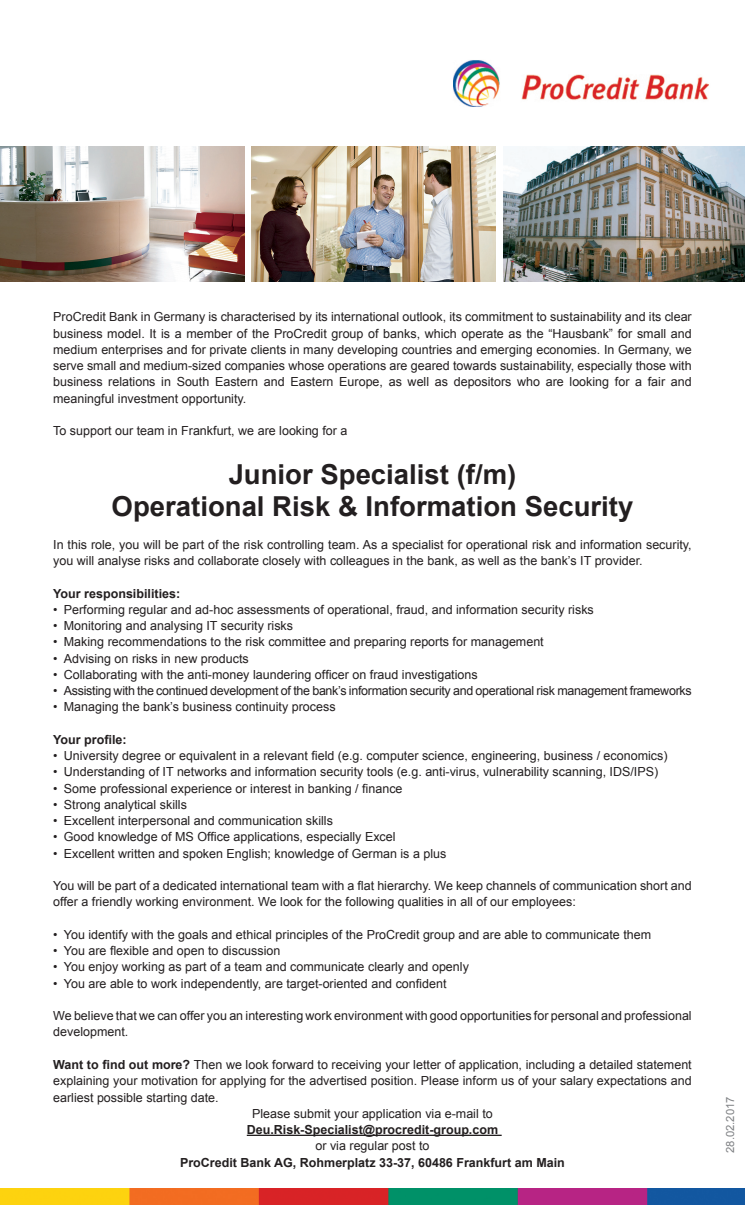
<style>
.page{position:relative;width:745px;height:1205px;background:#fff}
.page>*{position:absolute;margin:0;border:0;box-sizing:border-box;transform-origin:0 0}
.t1{font:700 27.5px/32.5px "Arial";color:#231f20;text-align:center}
.t2{font:12.5px/16.2px "Arial";color:#231f20}
.t3{font:700 12.5px "Arial";color:#231f20}
.t4{font:12.5px "Arial";letter-spacing:-.025em;color:#231f20}
.t5{font:11.25px "Arial";color:#808285}
.s1{font-weight:700}
</style>
<div class="page">
<img style="left:0;top:1188px;width:744px;height:17px">
<img style="left:453px;top:60px;width:256px;height:47px">
<img style="left:1px;top:147px;width:243px;height:134px">
<img style="left:252px;top:147px;width:243px;height:134px">
<img style="left:503px;top:147px;width:241px;height:134px">
<hr style="left:246px;top:1134px;width:255px;height:2px;background:#231f20">
<p class="t2" style="left:53px;top:309px;width:639px;text-align:justify">ProCredit Bank in Germany is characterised by its international outlook, its commitment to sustainability and its clear business model. It is a member of the ProCredit group of banks, which operate as the “Hausbank” for small and medium enterprises and for private clients in many developing countries and emerging economies. In Germany, we serve small and medium-sized companies whose operations are geared towards sustainability, especially those with business relations in South Eastern and Eastern Europe, as well as depositors who are looking for a fair and meaningful investment opportunity.</p>
<p class="t2" style="left:53px;top:423px;width:295px">To support our team in Frankfurt, we are looking for a</p>
<h1 class="t1" style="left:112px;top:459px;width:523px">Junior Specialist (f/m)<br>Operational Risk &amp; Information Security</h1>
<p class="t2" style="left:53px;top:536px;width:639px">In this role, you will be part of the risk controlling team. As a specialist for operational risk and information security, you will analyse risks and collaborate closely with colleagues in the bank, as well as the bank’s IT provider.</p>
<p class="t3" style="left:53px;top:585px;width:128px">Your responsibilities:</p>
<p class="t2" style="left:53px;top:601px;width:541px">• Performing regular and ad-hoc assessments of operational, fraud, and information security risks</p>
<p class="t2" style="left:53px;top:618px;width:241px">• Monitoring and analysing IT security risks</p>
<p class="t2" style="left:53px;top:634px;width:491px">• Making recommendations to the risk committee and preparing reports for management</p>
<p class="t2" style="left:53px;top:650px;width:197px">• Advising on risks in new products</p>
<p class="t2" style="left:53px;top:666px;width:425px">• Collaborating with the anti-money laundering officer on fraud investigations</p>
<p class="t4" style="left:53px;top:682px;width:639px">• Assisting with the continued development of the bank’s information security and operational risk management frameworks</p>
<p class="t2" style="left:53px;top:699px;width:284px">• Managing the bank’s business continuity process</p>
<p class="t3" style="left:53px;top:731px;width:75px">Your profile:</p>
<p class="t2" style="left:53px;top:748px;width:615px">• University degree or equivalent in a relevant field (e.g. computer science, engineering, business / economics)</p>
<p class="t2" style="left:53px;top:764px;width:606px">• Understanding of IT networks and information security tools (e.g. anti-virus, vulnerability scanning, IDS/IPS)</p>
<p class="t2" style="left:53px;top:780px;width:350px">• Some professional experience or interest in banking / finance</p>
<p class="t2" style="left:53px;top:796px;width:135px">• Strong analytical skills</p>
<p class="t2" style="left:53px;top:813px;width:281px">• Excellent interpersonal and communication skills</p>
<p class="t2" style="left:53px;top:829px;width:344px">• Good knowledge of MS Office applications, especially Excel</p>
<p class="t2" style="left:53px;top:845px;width:394px">• Excellent written and spoken English; knowledge of German is a plus</p>
<p class="t2" style="left:53px;top:878px;width:639px">You will be part of a dedicated international team with a flat hierarchy. We keep channels of communication short and offer a friendly working environment. We look for the following qualities in all of our employees:</p>
<p class="t2" style="left:53px;top:926px;width:599px">• You identify with the goals and ethical principles of the ProCredit group and are able to communicate them</p>
<p class="t2" style="left:53px;top:943px;width:228px">• You are flexible and open to discussion</p>
<p class="t2" style="left:53px;top:959px;width:417px">• You enjoy working as part of a team and communicate clearly and openly</p>
<p class="t2" style="left:53px;top:975px;width:394px">• You are able to work independently, are target-oriented and confident</p>
<p class="t2" style="left:53px;top:1008px;width:639px">We believe that we can offer you an interesting work environment with good opportunities for personal and professional development.</p>
<p class="t2" style="left:53px;top:1056px;width:639px"><span class="s1">Want to find out more?</span> Then we look forward to receiving your letter of application, including a detailed statement</p>
<p class="t2" style="left:53px;top:1073px;width:639px">explaining your motivation for applying for the advertised position. Please inform us of your salary expectations and</p>
<p class="t2" style="left:53px;top:1089px;width:167px">earliest possible starting date.</p>
<p class="t2" style="left:252px;top:1105px;width:242px">Please submit your application via e-mail to</p>
<p class="t3" style="left:246px;top:1121px;width:253px">Deu.Risk-Specialist@procredit-group.com</p>
<p class="t2" style="left:315px;top:1138px;width:115px">or via regular post to</p>
<p class="t3" style="left:180px;top:1154px;width:386px">ProCredit Bank AG, Rohmerplatz 33-37, 60486 Frankfurt am Main</p>
<p class="t5" style="left:722px;top:1153px;width:58px;rotate:-90deg">28.02.2017</p>
</div>
